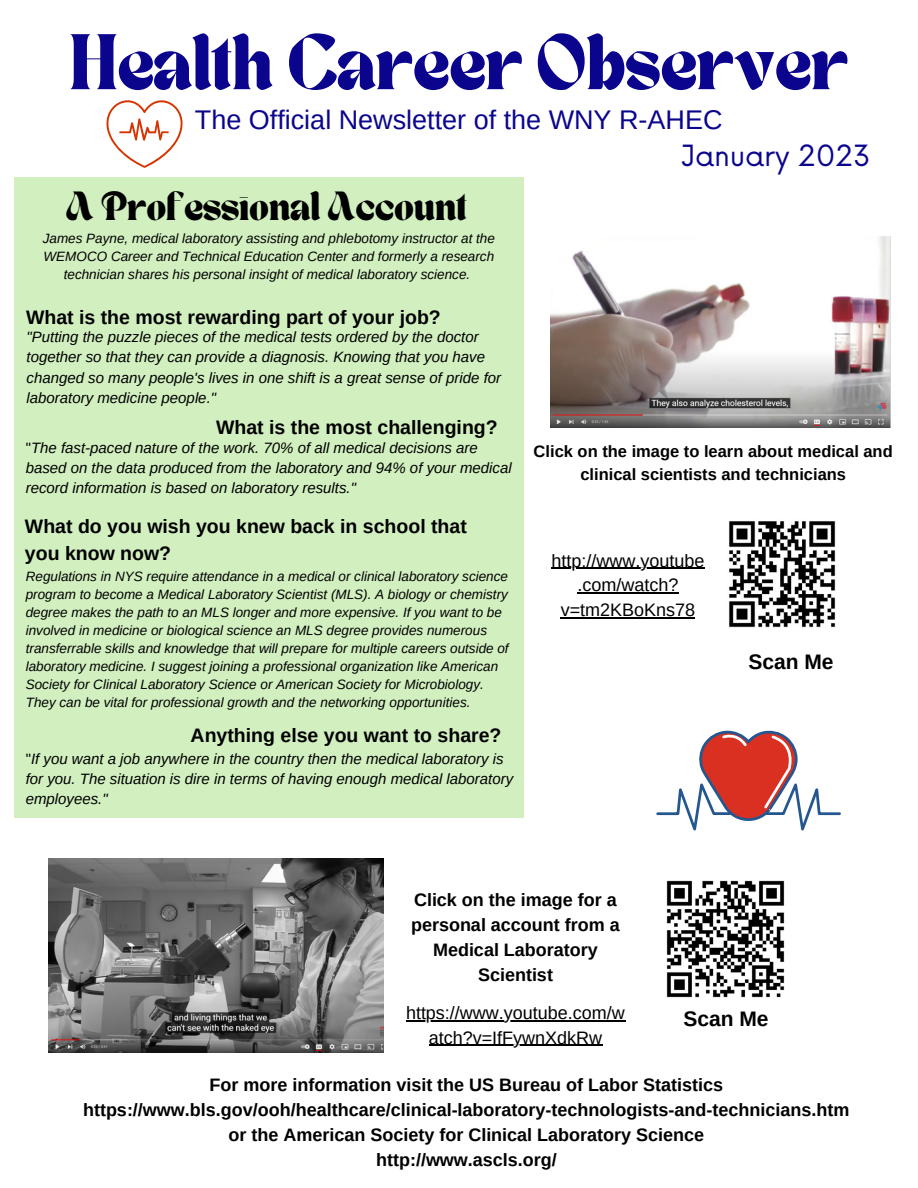
<style>
.page{position:relative;width:918px;height:1188px;background:#fff}
.page>*{position:absolute;margin:0;border:0;box-sizing:border-box;transform-origin:0 0}
.t1{font:700 55.05px "TANNEWYORK";color:#0b058e}
.t2{font:700 28.5px "TANNEWYORK";color:#000}
.t3{font:28.5px "Now";color:#0b058e}
.t4{font:27px "Arimo";color:#0b058e}
.t5{font:700 21px "Arimo";color:#000}
.t6{font:700 19.5px/27px "Arimo";color:#000}
.t7{font:700 18px/24.8px "Arimo";color:#000;text-align:center}
.t8{font:18px/24.8px "Arimo";color:#000;text-align:center}
.t9{font:700 16.5px/22.5px "Arimo";color:#000;text-align:center}
.t10{font:italic 15px/20.2px "Arimo";color:#000}
.t11{font:italic 13.5px/18px "Arimo";color:#000}
.s1{font-style:normal}
</style>
<div class="page">
<svg style="left:106px;top:100px;width:77px;height:68px"></svg>
<svg style="left:656px;top:730px;width:185px;height:101px"></svg>
<img style="left:550px;top:236px;width:341px;height:192px">
<img style="left:49px;top:859px;width:335px;height:193px">
<hr style="left:551px;top:568px;width:154px;height:1px;background:#000">
<hr style="left:577px;top:593px;width:102px;height:1px;background:#000">
<hr style="left:561px;top:617px;width:134px;height:1px;background:#000">
<hr style="left:406px;top:1020px;width:219px;height:1px;background:#000">
<hr style="left:429px;top:1045px;width:173px;height:1px;background:#000">
<div style="left:14px;top:178px;width:510px;height:640px;background:#d2efc0"></div>
<img style="left:729px;top:521px;width:107px;height:107px">
<img style="left:666px;top:880px;width:119px;height:118px">
<h1 class="t1" style="left:70px;top:33px;width:780px">Health Career Observer</h1>
<h3 class="t4" style="left:195px;top:105px;width:529px">The Official Newsletter of the WNY R-AHEC</h3>
<h2 class="t2" style="left:66px;top:191px;width:402px">A Professional Account</h2>
<p class="t11" style="left:43px;top:229px;width:454px;text-align:center">James Payne, medical laboratory assisting and phlebotomy instructor at the<br>WEMOCO Career and Technical Education Center and formerly a research technician shares his personal insight of medical laboratory science.</p>
<h3 class="t6" style="left:26px;top:304px;width:416px">What is the most rewarding part of your job?</h3>
<p class="t10" style="left:27px;top:327px;width:476px">"Putting the puzzle pieces of the medical tests ordered by the doctor together so that they can provide a diagnosis. Knowing that you have changed so many people's lives in one shift is a great sense of pride for laboratory medicine people."</p>
<p class="t10" style="left:26px;top:438px;width:487px"><span class="s1">"</span>The fast-paced nature of the work. 70% of all medical decisions are based on the data produced from the laboratory and 94% of your medical record information is based on laboratory results."</p>
<h3 class="t6" style="left:216px;top:414px;width:283px">What is the most challenging?</h3>
<h3 class="t6" style="left:25px;top:512px;width:443px">What do you wish you knew back in school that you know now?</h3>
<p class="t11" style="left:26px;top:568px;width:484px">Regulations in NYS require attendance in a medical or clinical laboratory science program to become a Medical Laboratory Scientist (MLS). A biology or chemistry degree makes the path to an MLS longer and more expensive. If you want to be involved in medicine or biological science an MLS degree provides numerous transferrable skills and knowledge that will prepare for multiple careers outside of laboratory medicine. I suggest joining a professional organization like American Society for Clinical Laboratory Science or American Society for Microbiology.<br>They can be vital for professional growth and the networking opportunities.</p>
<h3 class="t6" style="left:191px;top:722px;width:312px">Anything else you want to share?</h3>
<p class="t10" style="left:26px;top:749px;width:489px"><span class="s1">"</span>If you want a job anywhere in the country then the medical laboratory is for you. The situation is dire in terms of having enough medical laboratory employees."</p>
<h2 class="t3" style="left:681px;top:139px;width:191px">January 2023</h2>
<p class="t9" style="left:534px;top:440px;width:361px">Click on the image to learn about medical and clinical scientists and technicians</p>
<h3 class="t8" style="left:551px;top:548px;width:154px">http://www.youtube .com/watch? v=tm2KBoKns78</h3>
<h3 class="t5" style="left:748px;top:650px;width:87px">Scan Me</h3>
<h3 class="t7" style="left:411px;top:888px;width:210px">Click on the image for a personal account from a<br>Medical Laboratory<br>Scientist</h3>
<h3 class="t8" style="left:406px;top:1000px;width:220px">https://www.youtube.com/w atch?v=IfFywnXdkRw</h3>
<h3 class="t5" style="left:683px;top:1007px;width:87px">Scan Me</h3>
<p class="t7" style="left:83px;top:1073px;width:768px">For more information visit the US Bureau of Labor Statistics https://www.bls.gov/ooh/healthcare/clinical-laboratory-technologists-and-technicians.htm or the American Society for Clinical Laboratory Science<br>http://www.ascls.org/</p>
</div>
